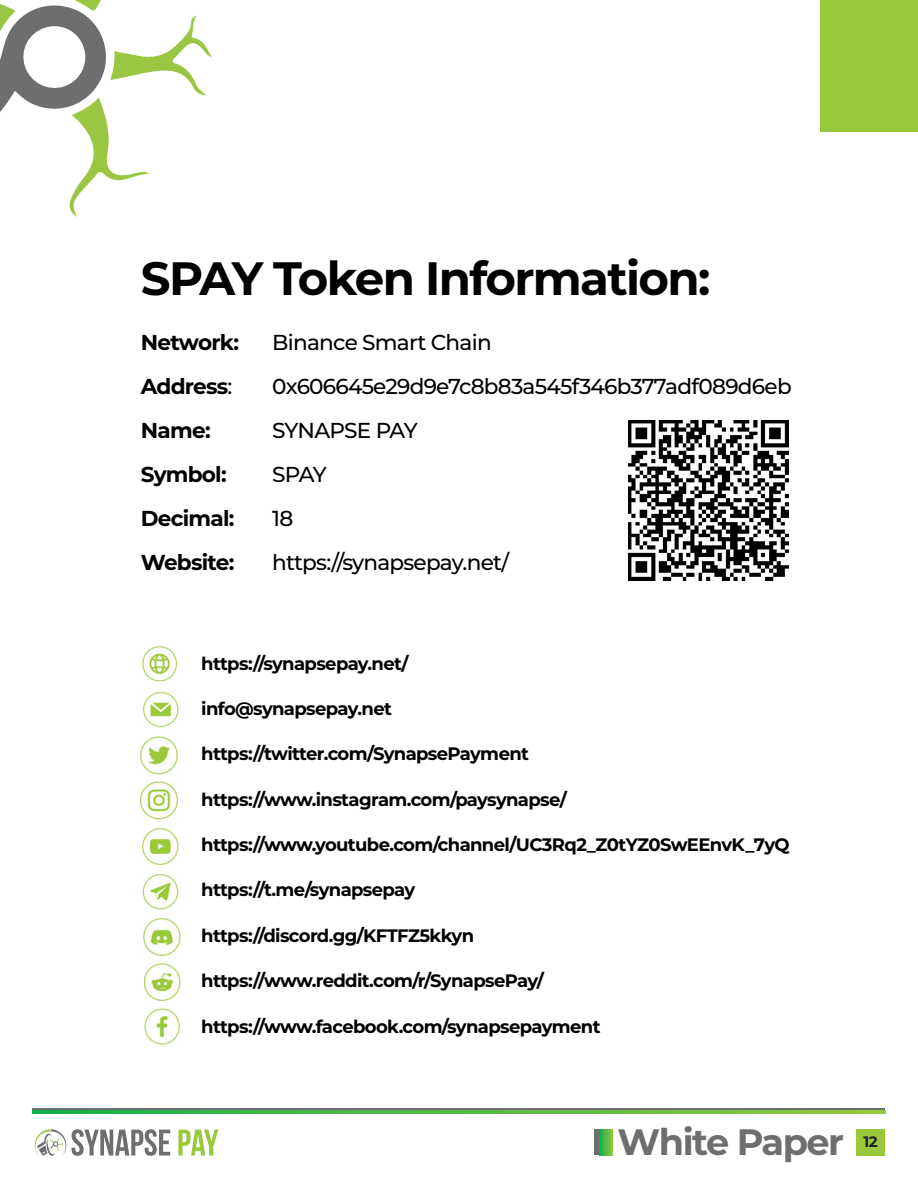
<style>
.page{position:relative;width:918px;height:1188px;background:#fff}
.page>*{position:absolute;margin:0;border:0;box-sizing:border-box;transform-origin:0 0}
.t1{font:700 46.65px "Montserrat";letter-spacing:-.035em;color:#000}
.t2{font:700 36.75px "Montserrat";letter-spacing:-.04em;color:#6d6e70}
.t3{font:500 21.6px "Montserrat";letter-spacing:-.035em;color:#000}
.t4{font:700 21.6px "Montserrat";letter-spacing:-.035em;color:#000}
.t5{font:700 18px "Montserrat";letter-spacing:-.035em;color:#000}
.t6{font:700 15px "Montserrat";color:#231f20}
.s1{font-weight:500}
</style>
<div class="page">
<svg style="left:178px;top:1130px;width:40px;height:26px"></svg>
<svg style="left:34px;top:1129px;width:136px;height:27px"></svg>
<svg style="left:595px;top:1130px;width:5px;height:25px"></svg>
<svg style="left:600px;top:1130px;width:12px;height:25px"></svg>
<div style="left:856px;top:1129px;width:29px;height:27px;background:#98c93c"></div>
<svg style="left:0;top:0;width:212px;height:217px"></svg>
<div style="left:820px;top:0;width:98px;height:131px;background:#98c93c"></div>
<hr style="left:33px;top:1108px;width:852px;height:4px;background:#6d6e70">
<svg style="left:33px;top:1110px;width:852px;height:4px;background:#55ba45"></svg>
<img style="left:628px;top:420px;width:160px;height:160px">
<img style="left:142px;top:646px;width:35px;height:36px">
<img style="left:143px;top:691px;width:36px;height:37px">
<img style="left:141px;top:736px;width:37px;height:38px">
<img style="left:141px;top:781px;width:37px;height:38px">
<img style="left:142px;top:828px;width:37px;height:36px">
<img style="left:142px;top:873px;width:37px;height:36px">
<img style="left:144px;top:918px;width:36px;height:37px">
<img style="left:144px;top:963px;width:37px;height:38px">
<img style="left:144px;top:1008px;width:36px;height:37px">
<h1 class="t1" style="left:141px;top:245px;width:571px">SPAY Token Information:</h1>
<p class="t4" style="left:141px;top:327px;width:100px">Network:</p>
<p class="t3" style="left:272px;top:328px;width:221px">Binance Smart Chain</p>
<p class="t4" style="left:141px;top:371px;width:93px">Address<span class="s1">:</span></p>
<p class="t3" style="left:272px;top:372px;width:521px">0x606645e29d9e7c8b83a545f346b377adf089d6eb</p>
<p class="t4" style="left:141px;top:415px;width:71px">Name:</p>
<p class="t3" style="left:272px;top:415px;width:147px">SYNAPSE PAY</p>
<p class="t4" style="left:141px;top:459px;width:87px">Symbol:</p>
<p class="t3" style="left:272px;top:459px;width:56px">SPAY</p>
<p class="t4" style="left:141px;top:503px;width:95px">Decimal:</p>
<p class="t3" style="left:272px;top:503px;width:23px">18</p>
<p class="t4" style="left:141px;top:547px;width:95px">Website:</p>
<p class="t3" style="left:272px;top:547px;width:238px">https://synapsepay.net/</p>
<p class="t5" style="left:201px;top:650px;width:209px">https://synapsepay.net/</p>
<p class="t5" style="left:201px;top:696px;width:192px">info@synapsepay.net</p>
<p class="t5" style="left:201px;top:741px;width:329px">https://twitter.com/SynapsePayment</p>
<p class="t5" style="left:201px;top:786px;width:367px">https://www.instagram.com/paysynapse/</p>
<p class="t5" style="left:201px;top:832px;width:590px">https://www.youtube.com/channel/UC3Rq2_Z0tYZ0SwEEnvK_7yQ</p>
<p class="t5" style="left:201px;top:877px;width:215px">https://t.me/synapsepay</p>
<p class="t5" style="left:201px;top:922px;width:274px">https://discord.gg/KFTFZ5kkyn</p>
<p class="t5" style="left:201px;top:968px;width:344px">https://www.reddit.com/r/SynapsePay/</p>
<p class="t5" style="left:201px;top:1013px;width:401px">https://www.facebook.com/synapsepayment</p>
<h2 class="t2" style="left:618px;top:1115px;width:228px">White Paper</h2>
<p class="t6" style="left:863px;top:1131px;width:16px">12</p>
</div>
